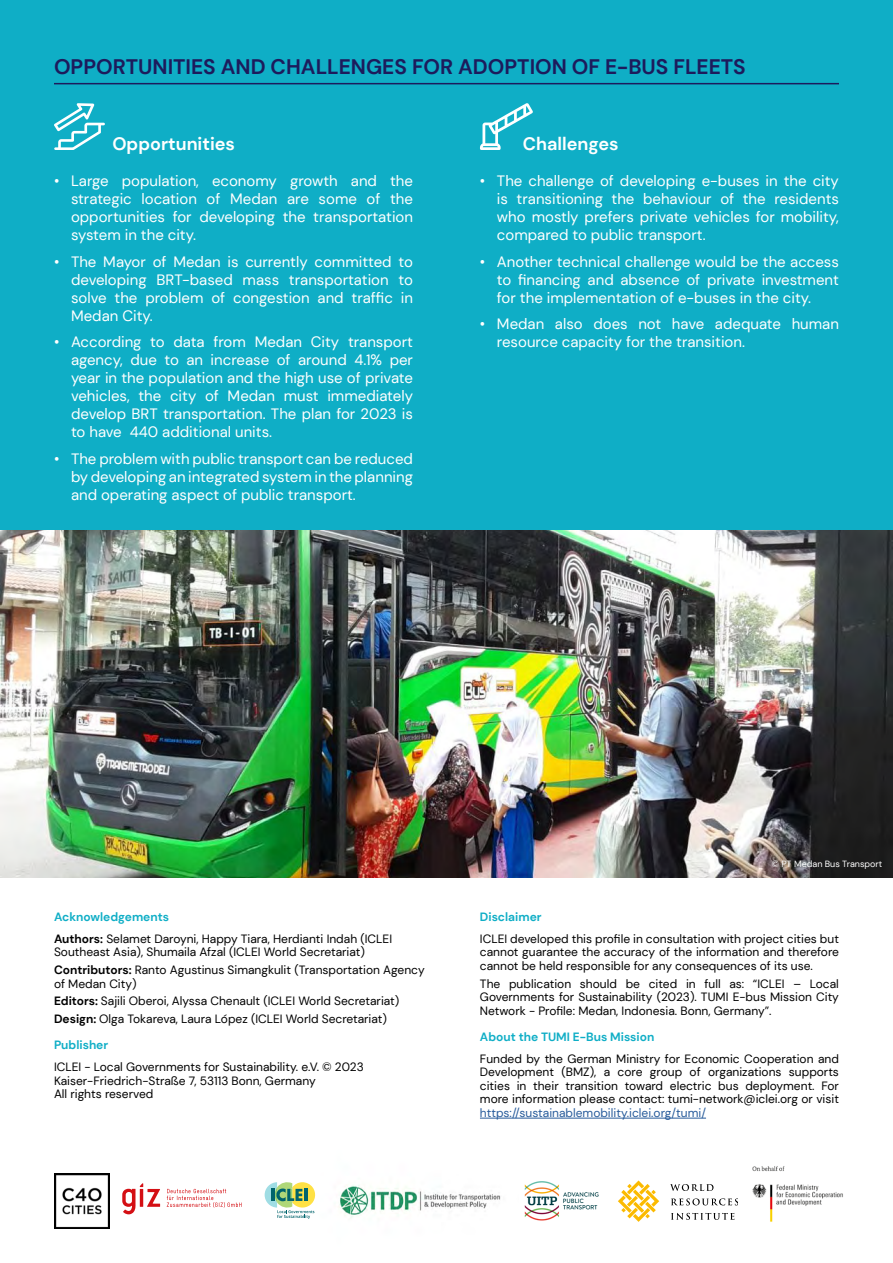
<style>
.page{position:relative;width:893px;height:1263px;background:#fff}
.page>*{position:absolute;margin:0;border:0;box-sizing:border-box;transform-origin:0 0}
.t1{font:700 21px "DM Sans";color:#1d1b5c}
.t2{font:700 18px "DM Sans";color:#fff}
.t3{font:15px/18px "DM Sans";color:#fff;text-align:justify}
.t4{font:12px/13.5px "DM Sans";color:#000}
.t5{font:700 12px "DM Sans";color:#0faec6}
.t6{font:12px "DM Sans";color:#275b9b}
.t7{font:9px "DM Sans";color:#fff}
.s1{font-weight:700;color:#0faec6}
.s2{font-weight:700}
</style>
<div class="page">
<div style="left:0;top:0;width:893px;height:530px;background:#0faec6"></div>
<svg style="left:122px;top:1183px;width:38px;height:32px"></svg>
<svg style="left:167px;top:1189px;width:75px;height:18px"></svg>
<img style="left:54px;top:1173px;width:55px;height:55px">
<img style="left:339px;top:1185px;width:162px;height:33px">
<img style="left:524px;top:1181px;width:75px;height:40px">
<svg style="left:618px;top:1180px;width:41px;height:42px"></svg>
<svg style="left:670px;top:1184px;width:43px;height:7px"></svg>
<svg style="left:671px;top:1198px;width:67px;height:7px"></svg>
<svg style="left:671px;top:1213px;width:63px;height:7px"></svg>
<svg style="left:264px;top:1182px;width:52px;height:37px"></svg>
<img style="left:752px;top:1166px;width:91px;height:56px">
<hr style="left:480px;top:1118px;width:226px;height:1px;background:#275b9b">
<hr style="left:54px;top:83px;width:785px;height:1px;background:#1d1b5c">
<svg style="left:54px;top:103px;width:51px;height:47px"></svg>
<svg style="left:480px;top:103px;width:53px;height:47px"></svg>
<img style="left:0;top:530px;width:893px;height:347px">
<h1 class="t1" style="left:54px;top:54px;width:693px">OPPORTUNITIES AND CHALLENGES FOR ADOPTION OF E-BUS FLEETS</h1>
<p class="t2" style="left:112px;top:132px;width:124px">Opportunities</p>
<p class="t3" style="left:71px;top:172px;width:344px;text-indent:-17px">• Large population, economy growth and the strategic location of Medan are some of the opportunities for developing the transportation system in the city.</p>
<p class="t3" style="left:71px;top:252px;width:343px;text-indent:-17px">• The Mayor of Medan is currently committed to developing BRT-based mass transportation to solve the problem of congestion and traffic in Medan City.</p>
<p class="t3" style="left:71px;top:333px;width:344px;text-indent:-17px">• According to data from Medan City transport agency, due to an increase of around 4.1% per year in the population and the high use of private vehicles, the city of Medan must immediately develop BRT transportation. The plan for 2023 is to have 440 additional units.</p>
<p class="t3" style="left:71px;top:449px;width:343px;text-indent:-17px">• The problem with public transport can be reduced by developing an integrated system in the planning and operating aspect of public transport.</p>
<p class="t2" style="left:523px;top:132px;width:97px">Challenges</p>
<p class="t3" style="left:497px;top:172px;width:343px;text-indent:-17px">• The challenge of developing e-buses in the city is transitioning the behaviour of the residents who mostly prefers private vehicles for mobility, compared to public transport.</p>
<p class="t3" style="left:497px;top:252px;width:343px;text-indent:-17px">• Another technical challenge would be the access to financing and absence of private investment for the implementation of e-buses in the city.</p>
<p class="t3" style="left:497px;top:315px;width:343px;text-indent:-17px">• Medan also does not have adequate human resource capacity for the transition.</p>
<p class="t4" style="left:54px;top:906px;width:340px;line-height:22px"><span class="s1">Acknowledgements<br></span><span class="s2">Authors:</span> Selamet Daroyni, Happy Tiara, Herdianti Indah (ICLEI</p>
<p class="t4" style="left:54px;top:943px;width:372px;line-height:17.7px">Southeast Asia), Shumaila Afzal (ICLEI World Secretariat)<br><span class="s2">Contributors:</span> Ranto Agustinus Simangkulit (Transportation Agency</p>
<p class="t4" style="left:54px;top:974px;width:347px;line-height:17.7px">of Medan City)<br><span class="s2">Editors:</span> Sajili Oberoi, Alyssa Chenault (ICLEI World Secretariat)<br><span class="s2">Design:</span> Olga Tokareva, Laura López (ICLEI World Secretariat)</p>
<p class="t5" style="left:54px;top:1038px;width:56px">Publisher</p>
<p class="t4" style="left:54px;top:1060px;width:311px">ICLEI - Local Governments for Sustainability. e.V. © 2023<br>Kaiser-Friedrich-Straße 7, 53113 Bonn, Germany<br>All rights reserved</p>
<p class="t7" style="left:772px;top:858px;width:112px">© PT Medan Bus Transport</p>
<p class="t5" style="left:480px;top:909px;width:63px">Disclaimer</p>
<p class="t4" style="left:480px;top:932px;width:361px;text-align:justify">ICLEI developed this profile in consultation with project cities but cannot guarantee the accuracy of the information and therefore cannot be held responsible for any consequences of its use.</p>
<p class="t4" style="left:480px;top:977px;width:361px;text-align:justify">The publication should be cited in full as: “ICLEI – Local Governments for Sustainability (2023). TUMI E-bus Mission City Network - Profile: Medan, Indonesia. Bonn, Germany”.</p>
<p class="t5" style="left:480px;top:1029px;width:176px">About the TUMI E-Bus Mission</p>
<p class="t4" style="left:480px;top:1052px;width:361px;text-align:justify">Funded by the German Ministry for Economic Cooperation and Development (BMZ), a core group of organizations supports cities in their transition toward electric bus deployment. For more information please contact: tumi-network@iclei.org or visit</p>
<p class="t6" style="left:480px;top:1105px;width:228px">https://sustainablemobility.iclei.org/tumi/</p>
</div>
